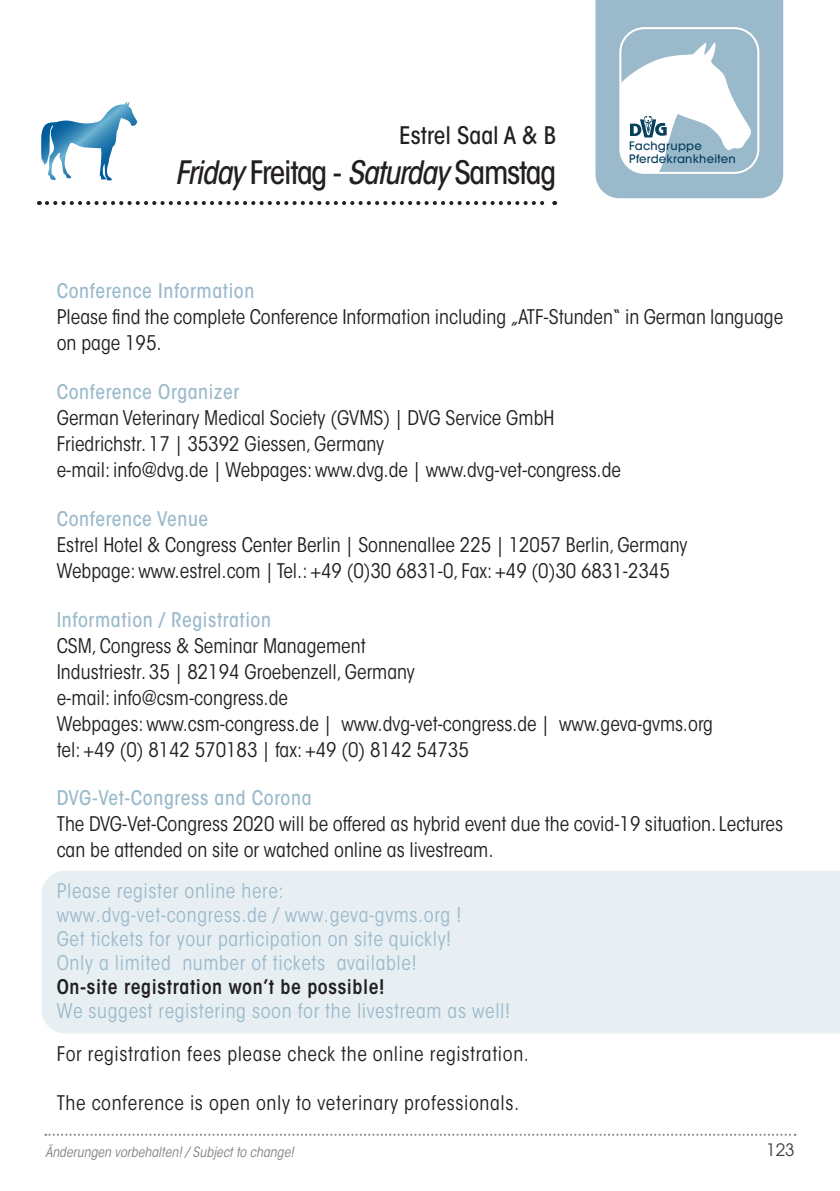
<style>
.page{position:relative;width:840px;height:1191px;background:#fff}
.page>*{position:absolute;margin:0;border:0;box-sizing:border-box;transform-origin:0 0}
.t1{font:500 condensed 32px "ITC Avant Garde Std";letter-spacing:-.04em;color:#231f20}
.t2{font:500 condensed 24px "ITC Avant Garde Std";color:#231f20}
.t3{font:condensed 20px/26px "ITC Avant Garde Std";color:#231f20}
.t4{font:condensed 20px "ITC Avant Garde Std";letter-spacing:.03em;color:#9abacb}
.t5{font:500 condensed 20px "ITC Avant Garde Std";letter-spacing:.03em;color:#9abacb}
.t6{font:condensed 20px "ITC Avant Garde Std";letter-spacing:.03em;color:#231f20}
.t7{font:600 condensed 20px "ITC Avant Garde Std";letter-spacing:.03em;color:#231f20}
.t8{font:17px "ITC Avant Garde Std";color:#3e3e3f}
.t9{font:italic condensed 14px "ITC Avant Garde Std";color:#808285}
.t10{font:500 11.6px/13.4px "ITC Avant Garde Std";letter-spacing:.02em;color:#083f5d}
.s1{font-style:italic}
</style>
<div class="page">
<svg style="left:45px;top:1133px;width:750px;height:2px"></svg>
<div style="left:42px;top:870px;width:797px;height:163px;background:#e8eff3"></div>
<svg style="left:595px;top:0;width:187px;height:198px"></svg>
<div style="left:619px;top:27px;width:140px;height:147px;border:2px solid #fff;border-radius:24px"></div>
<svg style="left:47px;top:201px;width:508px;height:4px"></svg>
<svg style="left:41px;top:102px;width:87px;height:78px"></svg>
<p class="t2" style="left:399px;top:121px;width:158px">Estrel Saal A &amp; B</p>
<p class="t1" style="left:175px;top:153px;width:382px"><span class="s1">Friday</span> Freitag - <span class="s1">Saturday</span> Samstag</p>
<p class="t10" style="left:629px;top:139px;width:108px">Fachgruppe<br>Pferdekrankheiten</p>
<p class="t5" style="left:57px;top:279px;width:199px">Conference Information</p>
<p class="t3" style="left:57px;top:304px;width:727px">Please find the complete Conference Information including <span class="s1">„</span>ATF-Stunden“ in German language on page 195.</p>
<p class="t5" style="left:57px;top:379px;width:184px">Conference Organizer</p>
<p class="t3" style="left:57px;top:405px;width:499px">German Veterinary Medical Society (GVMS) | DVG Service GmbH</p>
<p class="t3" style="left:57px;top:431px;width:329px">Friedrichstr. 17 | 35392 Giessen, Germany</p>
<p class="t3" style="left:57px;top:457px;width:565px">e-mail: info@dvg.de | Webpages: www.dvg.de | www.dvg-vet-congress.de</p>
<p class="t5" style="left:57px;top:506px;width:153px">Conference Venue</p>
<p class="t3" style="left:57px;top:531px;width:631px">Estrel Hotel &amp; Congress Center Berlin | Sonnenallee 225 | 12057 Berlin, Germany</p>
<p class="t3" style="left:57px;top:557px;width:614px">Webpage: www.estrel.com | Tel.: +49 (0)30 6831-0, Fax: +49 (0)30 6831-2345</p>
<p class="t5" style="left:57px;top:607px;width:216px">Information / Registration</p>
<p class="t3" style="left:57px;top:632px;width:310px">CSM, Congress &amp; Seminar Management</p>
<p class="t3" style="left:57px;top:658px;width:359px">Industriestr. 35 | 82194 Groebenzell, Germany</p>
<p class="t3" style="left:57px;top:684px;width:233px">e-mail: info@csm-congress.de</p>
<p class="t3" style="left:57px;top:710px;width:657px">Webpages: www.csm-congress.de | www.dvg-vet-congress.de | www.geva-gvms.org</p>
<p class="t3" style="left:57px;top:736px;width:413px">tel: +49 (0) 8142 570183 | fax: +49 (0) 8142 54735</p>
<p class="t5" style="left:57px;top:785px;width:256px">DVG-Vet-Congress and Corona</p>
<p class="t3" style="left:57px;top:811px;width:727px">The DVG-Vet-Congress 2020 will be offered as hybrid event due the covid-19 situation. Lectures can be attended on site or watched online as livestream.</p>
<p class="t4" style="left:57px;top:879px;width:228px">Please register online here:</p>
<p class="t4" style="left:57px;top:903px;width:406px">www.dvg-vet-congress.de / www.geva-gvms.org !</p>
<p class="t4" style="left:57px;top:927px;width:396px">Get tickets for your participation on site quickly!</p>
<p class="t4" style="left:57px;top:951px;width:361px">Only a limited number of tickets available!</p>
<p class="t7" style="left:57px;top:974px;width:329px">On-site registration won’t be possible!</p>
<p class="t4" style="left:57px;top:999px;width:454px">We suggest registering soon for the livestream as well!</p>
<p class="t6" style="left:57px;top:1042px;width:473px">For registration fees please check the online registration.</p>
<p class="t6" style="left:57px;top:1090px;width:464px">The conference is open only to veterinary professionals.</p>
<p class="t9" style="left:45px;top:1143px;width:250px">Änderungen vorbehalten! / Subject to change!</p>
<p class="t8" style="left:765px;top:1139px;width:30px">123</p>
</div>
